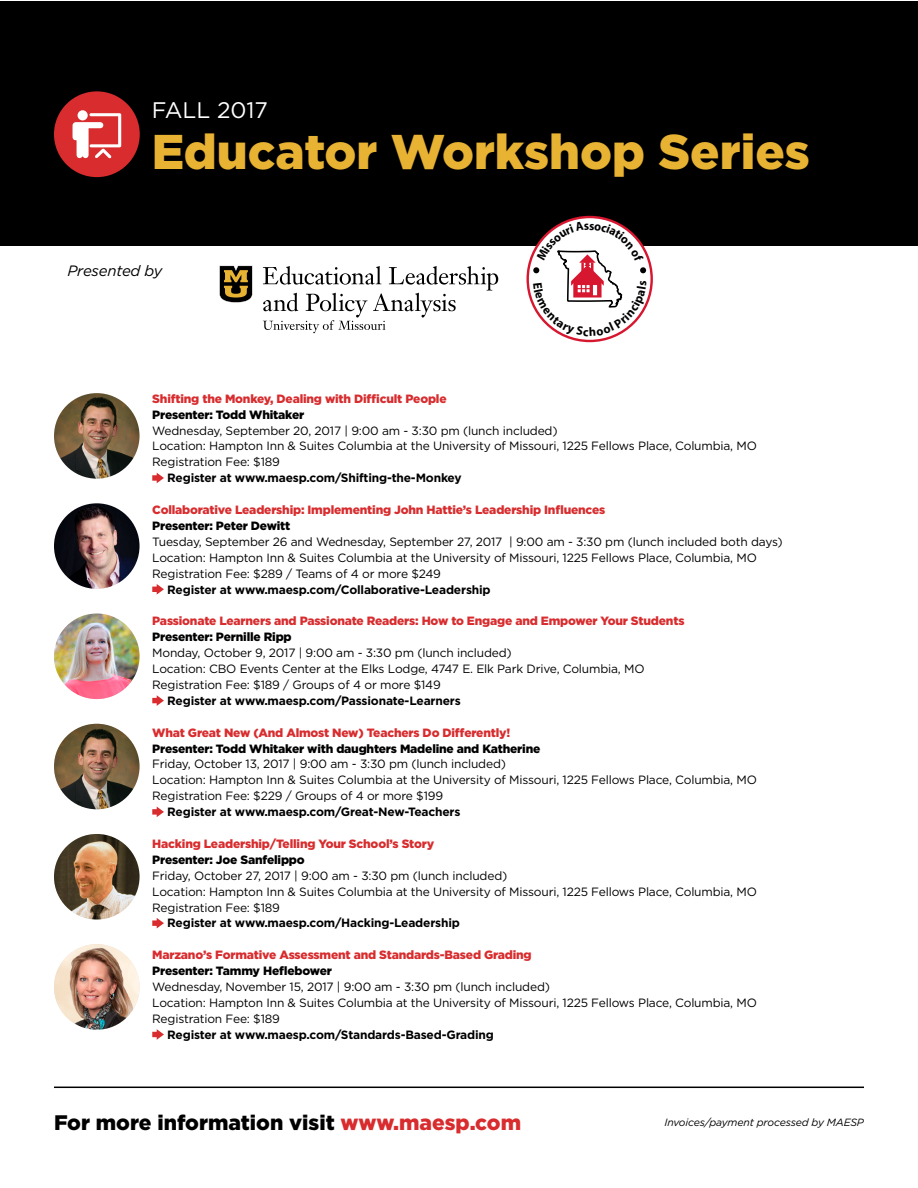
<style>
.page{position:relative;width:918px;height:1188px;background:#fff}
.page>*{position:absolute;margin:0;border:0;box-sizing:border-box;transform-origin:0 0}
.t1{font:900 48.75px "Gotham";color:#e8b233}
.t2{font:22.5px "Gotham";color:#fff}
.t3{font:900 21px "Gotham";color:#000}
.t4{font:italic 15px "Gotham";letter-spacing:-.015em;color:#000}
.t5{font:12px/15.9px "Gotham";letter-spacing:-.015em;color:#000}
.t6{font:900 12px "Gotham";letter-spacing:-.015em;color:#d82c2e}
.t7{font:700 12px "Gotham";letter-spacing:-.015em;color:#000}
.t8{font:900 12px "Gotham";letter-spacing:-.015em;color:#000}
.t9{font:italic 10.5px "Gotham";letter-spacing:-.015em;color:#000}
.s1{color:#d82c2e}
</style>
<div class="page">
<div style="left:1px;top:1px;width:917px;height:244px;background:#000"></div>
<hr style="left:54px;top:1087px;width:810px;height:1px;background:#000">
<svg style="left:219px;top:266px;width:33px;height:37px"></svg>
<svg style="left:263px;top:266px;width:235px;height:67px"></svg>
<svg style="left:528px;top:217px;width:124px;height:124px"></svg>
<svg style="left:152px;top:473px;width:12px;height:10px"></svg>
<svg style="left:152px;top:584px;width:12px;height:11px"></svg>
<svg style="left:152px;top:695px;width:12px;height:11px"></svg>
<svg style="left:152px;top:807px;width:12px;height:10px"></svg>
<svg style="left:152px;top:918px;width:12px;height:10px"></svg>
<svg style="left:152px;top:1029px;width:12px;height:11px"></svg>
<img style="left:54px;top:393px;width:86px;height:86px;border-radius:43px">
<img style="left:54px;top:503px;width:86px;height:86px;border-radius:43px">
<div style="left:54px;top:91px;width:86px;height:86px;background:#d82c2e;border-radius:50%"></div>
<svg style="left:78px;top:110px;width:10px;height:10px"></svg>
<svg style="left:73px;top:113px;width:48px;height:46px"></svg>
<img style="left:54px;top:614px;width:86px;height:85px;border-radius:43px">
<img style="left:54px;top:724px;width:86px;height:85px;border-radius:43px">
<img style="left:54px;top:834px;width:86px;height:86px;border-radius:43px">
<img style="left:54px;top:944px;width:86px;height:86px;border-radius:43px">
<svg style="left:533px;top:216px;width:114px;height:120px"></svg>
<h2 class="t2" style="left:152px;top:95px;width:118px">FALL 2017</h2>
<h1 class="t1" style="left:152px;top:118px;width:660px">Educator Workshop Series</h1>
<p class="t4" style="left:68px;top:261px;width:97px">Presented by</p>
<p class="t6" style="left:152px;top:390px;width:296px">Shifting the Monkey, Dealing with Difficult People</p>
<p class="t8" style="left:152px;top:406px;width:153px">Presenter: Todd Whitaker</p>
<p class="t5" style="left:152px;top:422px;width:606px">Wednesday, September 20, 2017 | 9:00 am - 3:30 pm (lunch included)<br>Location: Hampton Inn &amp; Suites Columbia at the University of Missouri, 1225 Fellows Place, Columbia, MO<br>Registration Fee: $189</p>
<p class="t7" style="left:167px;top:470px;width:296px">Register at www.maesp.com/Shifting-the-Monkey</p>
<p class="t6" style="left:152px;top:502px;width:455px">Collaborative Leadership: Implementing John Hattie’s Leadership Influences</p>
<p class="t8" style="left:152px;top:517px;width:140px">Presenter: Peter Dewitt</p>
<p class="t5" style="left:152px;top:533px;width:632px">Tuesday, September 26 and Wednesday, September 27, 2017 | 9:00 am - 3:30 pm (lunch included both days)<br>Location: Hampton Inn &amp; Suites Columbia at the University of Missouri, 1225 Fellows Place, Columbia, MO<br>Registration Fee: $289 / Teams of 4 or more $249</p>
<p class="t7" style="left:167px;top:581px;width:325px">Register at www.maesp.com/Collaborative-Leadership</p>
<p class="t6" style="left:152px;top:613px;width:534px">Passionate Learners and Passionate Readers: How to Engage and Empower Your Students</p>
<p class="t8" style="left:152px;top:629px;width:141px">Presenter: Pernille Ripp</p>
<p class="t5" style="left:152px;top:645px;width:494px">Monday, October 9, 2017 | 9:00 am - 3:30 pm (lunch included)<br>Location: CBO Events Center at the Elks Lodge, 4747 E. Elk Park Drive, Columbia, MO<br>Registration Fee: $189 / Groups of 4 or more $149</p>
<p class="t7" style="left:167px;top:693px;width:295px">Register at www.maesp.com/Passionate-Learners</p>
<p class="t6" style="left:152px;top:724px;width:360px">What Great New (And Almost New) Teachers Do Differently!</p>
<p class="t8" style="left:152px;top:740px;width:390px">Presenter: Todd Whitaker with daughters Madeline and Katherine</p>
<p class="t5" style="left:152px;top:756px;width:606px">Friday, October 13, 2017 | 9:00 am - 3:30 pm (lunch included)<br>Location: Hampton Inn &amp; Suites Columbia at the University of Missouri, 1225 Fellows Place, Columbia, MO<br>Registration Fee: $229 / Groups of 4 or more $199</p>
<p class="t7" style="left:167px;top:804px;width:295px">Register at www.maesp.com/Great-New-Teachers</p>
<p class="t6" style="left:152px;top:835px;width:283px">Hacking Leadership/Telling Your School’s Story</p>
<p class="t8" style="left:152px;top:851px;width:154px">Presenter: Joe Sanfelippo</p>
<p class="t5" style="left:152px;top:867px;width:606px">Friday, October 27, 2017 | 9:00 am - 3:30 pm (lunch included)<br>Location: Hampton Inn &amp; Suites Columbia at the University of Missouri, 1225 Fellows Place, Columbia, MO<br>Registration Fee: $189</p>
<p class="t7" style="left:167px;top:915px;width:294px">Register at www.maesp.com/Hacking-Leadership</p>
<p class="t6" style="left:152px;top:947px;width:381px">Marzano’s Formative Assessment and Standards-Based Grading</p>
<p class="t8" style="left:152px;top:963px;width:181px">Presenter: Tammy Heflebower</p>
<p class="t5" style="left:152px;top:979px;width:606px">Wednesday, November 15, 2017 | 9:00 am - 3:30 pm (lunch included)<br>Location: Hampton Inn &amp; Suites Columbia at the University of Missouri, 1225 Fellows Place, Columbia, MO<br>Registration Fee: $189</p>
<p class="t7" style="left:167px;top:1027px;width:328px">Register at www.maesp.com/Standards-Based-Grading</p>
<h3 class="t3" style="left:54px;top:1109px;width:469px">For more information visit <span class="s1">www.maesp.com</span></h3>
<p class="t9" style="left:664px;top:1116px;width:201px">Invoices/payment processed by MAESP</p>
</div>
